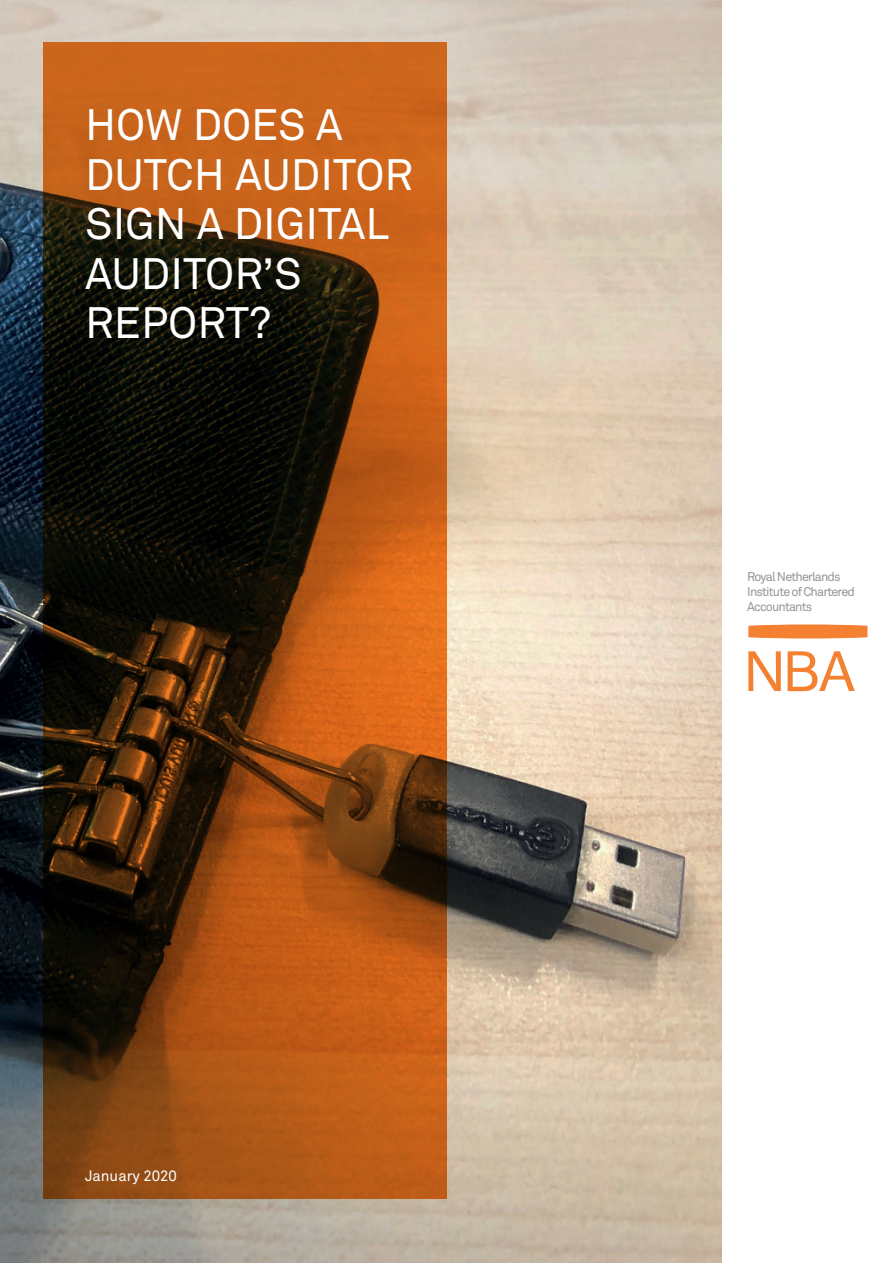
<style>
.page{position:relative;width:893px;height:1263px;background:#fff}
.page>*{position:absolute;margin:0;border:0;box-sizing:border-box;transform-origin:0 0}
.t1{font:43.5px/49.5px "Akkurat Pro";color:#fff}
.t2{font:15px "Akkurat Pro";color:#fff}
.t3{font:12.6px/15px "Akkurat";letter-spacing:-.065em;color:#939598}
</style>
<div class="page">
<img style="left:0;top:0;width:722px;height:1263px">
<svg style="left:43px;top:43px;width:403px;height:1156px;background:#763c10"></svg>
<svg style="left:748px;top:624px;width:119px;height:14px;background:#f48940"></svg>
<svg style="left:748px;top:651px;width:33px;height:40px"></svg>
<svg style="left:788px;top:651px;width:67px;height:40px"></svg>
<p class="t1" style="left:85px;top:102px;width:259px">HOW DOES A</p>
<p class="t1" style="left:85px;top:151px;width:330px">DUTCH AUDITOR<br>SIGN A DIGITAL</p>
<p class="t1" style="left:85px;top:250px;width:218px">AUDITOR’S</p>
<p class="t1" style="left:85px;top:300px;width:188px">REPORT?</p>
<p class="t2" style="left:85px;top:1167px;width:93px">January 2020</p>
<p class="t3" style="left:747px;top:569px;width:109px">Royal Netherlands<br>Institute of Chartered<br>Accountants</p>
</div>
